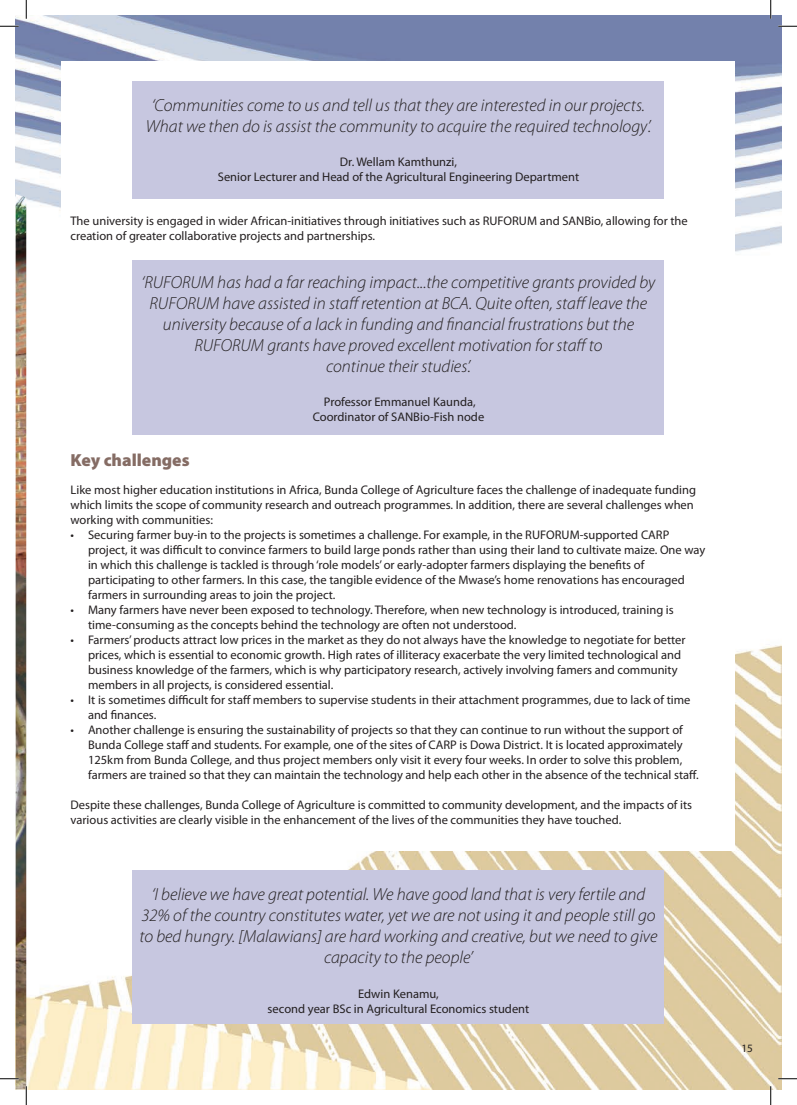
<style>
.page{position:relative;width:797px;height:1105px;background:#fff}
.page>*{position:absolute;margin:0;border:0;box-sizing:border-box;transform-origin:0 0}
.t1{font:italic 300 17.5px/21px "Myriad Pro";color:#231f20;text-align:center}
.t2{font:900 17.5px "Myriad Pro";color:#856c64}
.t3{font:12.5px/15px "Myriad Pro";color:#231f20}
.t4{font:11.25px "Myriad Pro";color:#231f20}
</style>
<div class="page">
<img style="left:16px;top:16px;width:765px;height:1073px">
<img style="left:16px;top:194px;width:10px;height:895px">
<div style="left:62px;top:62px;width:673px;height:789px;background:#fff"></div>
<div style="left:133px;top:81px;width:531px;height:117px;background:#c7c7e0"></div>
<div style="left:133px;top:260px;width:531px;height:174px;background:#c7c7e0"></div>
<div style="left:133px;top:870px;width:531px;height:154px;background:#c7c7e0"></div>
<svg style="left:0;top:25px;width:19px;height:2px"></svg>
<svg style="left:778px;top:25px;width:19px;height:2px"></svg>
<svg style="left:0;top:1078px;width:19px;height:1px"></svg>
<svg style="left:778px;top:1078px;width:19px;height:1px"></svg>
<svg style="left:25px;top:0;width:2px;height:19px"></svg>
<svg style="left:25px;top:1086px;width:2px;height:19px"></svg>
<svg style="left:770px;top:0;width:1px;height:19px"></svg>
<svg style="left:770px;top:1086px;width:1px;height:19px"></svg>
<h1 class="t1" style="left:146px;top:95px;width:507px">‘Communities come to us and tell us that they are interested in our projects.<br>What we then do is assist the community to acquire the required technology’.</h1>
<p class="t3" style="left:218px;top:155px;width:363px;text-align:center">Dr. Wellam Kamthunzi,<br>Senior Lecturer and Head of the Agricultural Engineering Department</p>
<p class="t3" style="left:70px;top:213px;width:619px">The university is engaged in wider African-initiatives through initiatives such as RUFORUM and SANBio, allowing for the creation of greater collaborative projects and partnerships.</p>
<p class="t1" style="left:142px;top:272px;width:515px">‘RUFORUM has had a far reaching impact...the competitive grants provided by RUFORUM have assisted in staff retention at BCA. Quite often, staff leave the university because of a lack in funding and financial frustrations but the RUFORUM grants have proved excellent motivation for staff to<br>continue their studies’.</p>
<p class="t3" style="left:313px;top:394px;width:173px;text-align:center">Professor Emmanuel Kaunda,<br>Coordinator of SANBio-Fish node</p>
<h1 class="t2" style="left:70px;top:450px;width:121px">Key challenges</h1>
<p class="t3" style="left:70px;top:482px;width:627px">Like most higher education institutions in Africa, Bunda College of Agriculture faces the challenge of inadequate funding which limits the scope of community research and outreach programmes. In addition, there are several challenges when working with communities:</p>
<p class="t3" style="left:88px;top:527px;width:619px;text-indent:-18px">• Securing farmer buy-in to the projects is sometimes a challenge. For example, in the RUFORUM-supported CARP project, it was difficult to convince farmers to build large ponds rather than using their land to cultivate maize. One way in which this challenge is tackled is through ‘role models’ or early-adopter farmers displaying the benefits of participating to other farmers. In this case, the tangible evidence of the Mwase’s home renovations has encouraged farmers in surrounding areas to join the project.</p>
<p class="t3" style="left:88px;top:602px;width:587px;text-indent:-18px">• Many farmers have never been exposed to technology. Therefore, when new technology is introduced, training is time-consuming as the concepts behind the technology are often not understood.</p>
<p class="t3" style="left:88px;top:632px;width:599px;text-indent:-18px">• Farmers’products attract low prices in the market as they do not always have the knowledge to negotiate for better prices, which is essential to economic growth. High rates of illiteracy exacerbate the very limited technological and business knowledge of the farmers, which is why participatory research, actively involving famers and community members in all projects, is considered essential.</p>
<p class="t3" style="left:88px;top:692px;width:604px;text-indent:-18px">• It is sometimes difficult for staff members to supervise students in their attachment programmes, due to lack of time and finances.</p>
<p class="t3" style="left:88px;top:722px;width:612px;text-indent:-18px">• Another challenge is ensuring the sustainability of projects so that they can continue to run without the support of Bunda College staff and students. For example, one of the sites of CARP is Dowa District. It is located approximately 125km from Bunda College, and thus project members only visit it every four weeks. In order to solve this problem, farmers are trained so that they can maintain the technology and help each other in the absence of the technical staff.</p>
<p class="t3" style="left:70px;top:797px;width:623px">Despite these challenges, Bunda College of Agriculture is committed to community development, and the impacts of its various activities are clearly visible in the enhancement of the lives of the communities they have touched.</p>
<p class="t1" style="left:139px;top:884px;width:519px">‘I believe we have great potential. We have good land that is very fertile and 32% of the country constitutes water, yet we are not using it and people still go to bed hungry. [Malawians] are hard working and creative, but we need to give capacity to the people’</p>
<p class="t3" style="left:268px;top:986px;width:263px;text-align:center">Edwin Kenamu,<br>second year BSc in Agricultural Economics student</p>
<p class="t4" style="left:741px;top:1041px;width:13px">15</p>
</div>
